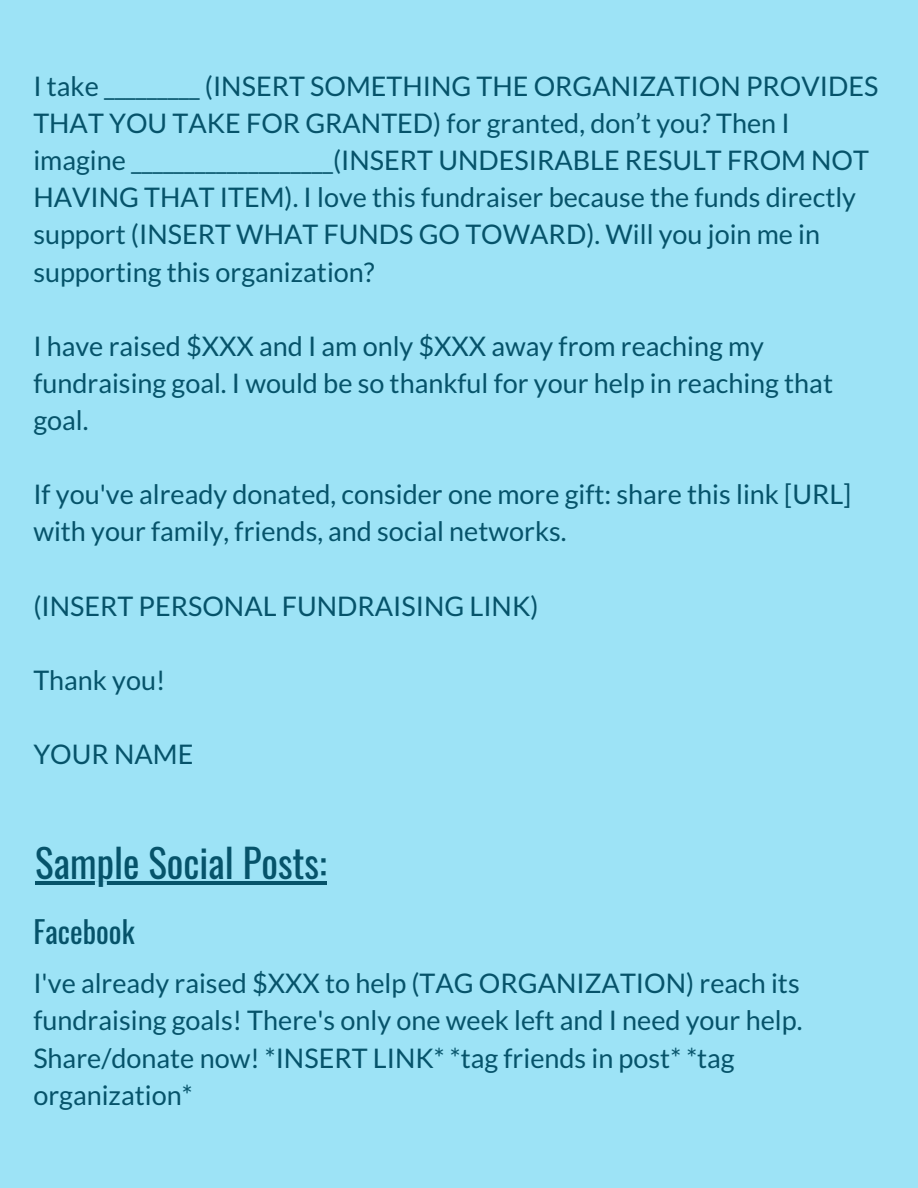
<style>
.page{position:relative;width:918px;height:1188px;background:#9de3f6}
.page>*{position:absolute;margin:0;border:0;box-sizing:border-box;transform-origin:0 0}
.t1{font:39px "Oswald";color:#06536a}
.t2{font:30px "Oswald";color:#06536a}
.t3{font:27px/37.2px "Lato";color:#06536a}
</style>
<div class="page">
<hr style="left:35px;top:882px;width:292px;height:3px;background:#06536a">
<p class="t3" style="left:33px;top:67px;width:846px">I take _________ (INSERT SOMETHING THE ORGANIZATION PROVIDES THAT YOU TAKE FOR GRANTED) for granted, don’t you? Then I imagine ___________________(INSERT UNDESIRABLE RESULT FROM NOT HAVING THAT ITEM). I love this fundraiser because the funds directly support (INSERT WHAT FUNDS GO TOWARD). Will you join me in supporting this organization?</p>
<p class="t3" style="left:33px;top:327px;width:801px">I have raised $XXX and I am only $XXX away from reaching my fundraising goal. I would be so thankful for your help in reaching that goal.</p>
<p class="t3" style="left:33px;top:475px;width:820px">If you've already donated, consider one more gift: share this link [URL] with your family, friends, and social networks.</p>
<p class="t3" style="left:33px;top:587px;width:507px">(INSERT PERSONAL FUNDRAISING LINK)</p>
<p class="t3" style="left:33px;top:661px;width:134px">Thank you!</p>
<p class="t3" style="left:33px;top:735px;width:162px">YOUR NAME</p>
<p class="t1" style="left:35px;top:833px;width:293px">Sample Social Posts:</p>
<p class="t2" style="left:33px;top:908px;width:103px">Facebook</p>
<p class="t3" style="left:33px;top:964px;width:771px">I've already raised $XXX to help (TAG ORGANIZATION) reach its fundraising goals! There's only one week left and I need your help.<br>Share/donate now! *INSERT LINK* *tag friends in post* *tag organization*</p>
</div>
